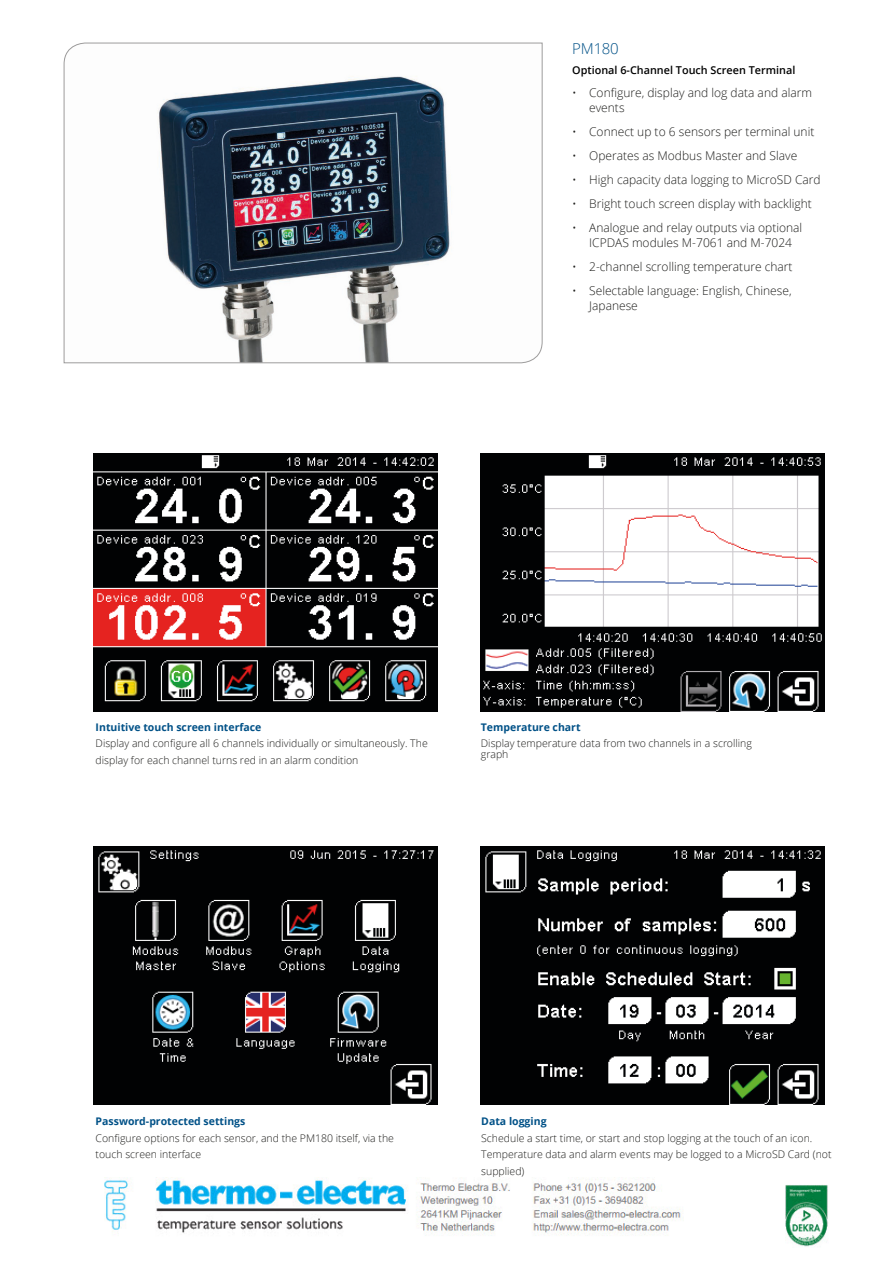
<style>
.page{position:relative;width:894px;height:1264px;background:#fff}
.page>*{position:absolute;margin:0;border:0;box-sizing:border-box;transform-origin:0 0}
.t1{font:300 15px "Open Sans";letter-spacing:-.015em;color:#005187}
.t2{font:300 12px/15px "Open Sans";color:#1d1d1b}
.t3{font:600 10.8px "Open Sans";color:#000}
.t4{font:300 10.5px/16.5px "Open Sans";color:#1d1d1b}
.t5{font:700 10.5px "Open Sans";color:#005187}
</style>
<div class="page">
<svg style="left:64px;top:43px;width:478px;height:320px"></svg>
<img style="left:480px;top:846px;width:343px;height:258px">
<img style="left:480px;top:453px;width:343px;height:258px">
<img style="left:93px;top:453px;width:344px;height:258px">
<img style="left:93px;top:846px;width:344px;height:258px">
<img style="left:104px;top:1177px;width:724px;height:69px">
<h1 class="t1" style="left:572px;top:43px;width:48px">PM180</h1>
<p class="t3" style="left:572px;top:66px;width:225px">Optional 6-Channel Touch Screen Terminal</p>
<p class="t2" style="left:589px;top:86px;width:224px;text-indent:-17px">• Configure, display and log data and alarm events</p>
<p class="t2" style="left:572px;top:125px;width:244px">• Connect up to 6 sensors per terminal unit</p>
<p class="t2" style="left:572px;top:149px;width:226px">• Operates as Modbus Master and Slave</p>
<p class="t2" style="left:572px;top:173px;width:250px">• High capacity data logging to MicroSD Card</p>
<p class="t2" style="left:572px;top:197px;width:241px">• Bright touch screen display with backlight</p>
<p class="t2" style="left:572px;top:221px;width:231px;text-align:center">• Analogue and relay outputs via optional<br>ICPDAS modules M-7061 and M-7024</p>
<p class="t2" style="left:572px;top:260px;width:222px">• 2-channel scrolling temperature chart</p>
<p class="t2" style="left:589px;top:284px;width:204px;text-indent:-17px">• Selectable language: English, Chinese,<br>Japanese</p>
<p class="t5" style="left:96px;top:722px;width:167px">Intuitive touch screen interface</p>
<p class="t4" style="left:96px;top:736px;width:333px">Display and configure all 6 channels individually or simultaneously. The display for each channel turns red in an alarm condition</p>
<p class="t5" style="left:480px;top:722px;width:101px">Temperature chart</p>
<p class="t4" style="left:480px;top:739px;width:272px;line-height:10.5px">Display temperature data from two channels in a scrolling graph</p>
<p class="t5" style="left:96px;top:1116px;width:151px">Password-protected settings</p>
<p class="t4" style="left:96px;top:1130px;width:300px">Configure options for each sensor, and the PM180 itself, via the touch screen interface</p>
<p class="t5" style="left:481px;top:1116px;width:67px">Data logging</p>
<p class="t4" style="left:481px;top:1130px;width:352px">Schedule a start time, or start and stop logging at the touch of an icon.<br>Temperature data and alarm events may be logged to a MicroSD Card (not supplied)</p>
</div>
